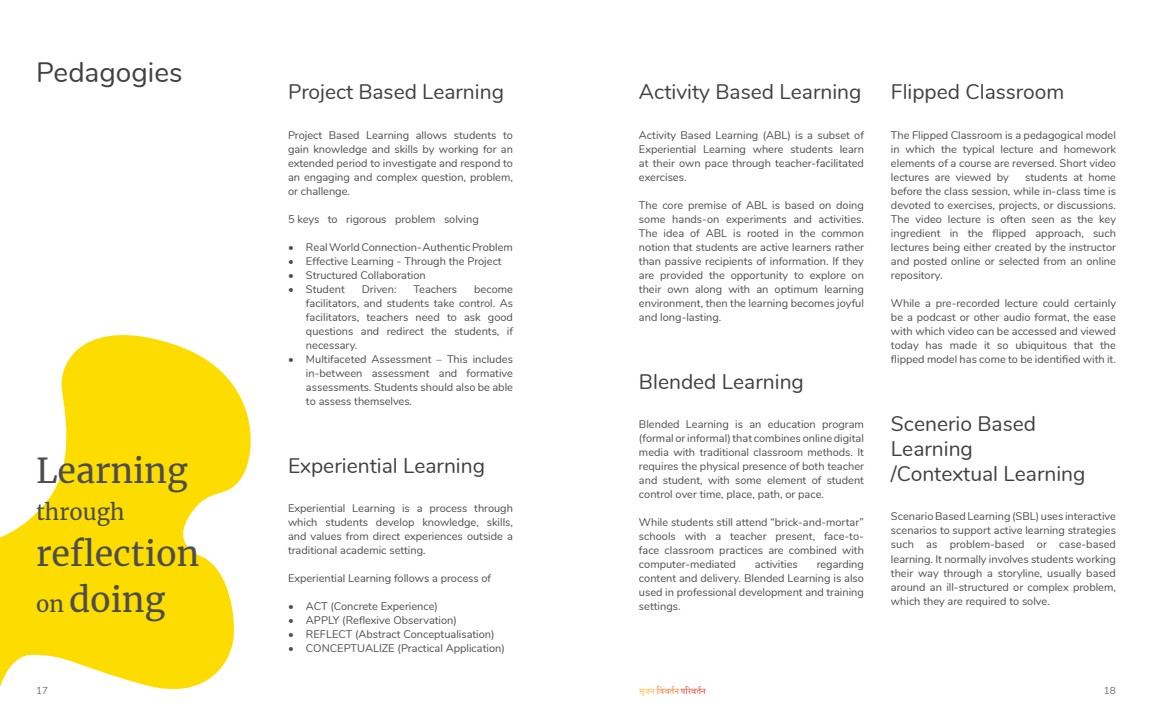
<style>
.page{position:relative;width:1152px;height:720px;background:#fff}
.page>*{position:absolute;margin:0;border:0;box-sizing:border-box;transform-origin:0 0}
.t1{font:34px/46px "Merriweather";color:#4d4d4f}
.t2{font:28px "Nunito";color:#414042}
.t3{font:22px "Merriweather";color:#4d4d4f}
.t4{font:21px/25.2px "Nunito";color:#414042}
.t5{font:11px/14px "Nunito";color:#4d4d4f;text-align:justify}
.t6{font:10px "Nunito";color:#6d6e71}
.t7{font:8px "Martel";letter-spacing:.175em;color:#db3527}
.s1{font-size:22px}
.s2{color:#fcb52b}
.s3{color:#ec7423}
</style>
<div class="page">
<svg style="left:0;top:335px;width:251px;height:355px;fill:#fddd00"></svg>
<h2 class="t2" style="left:36px;top:52px;width:148px">Pedagogies</h2>
<h1 class="t1" style="left:36px;top:447px;width:153px">Learning</h1>
<h3 class="t3" style="left:36px;top:497px;width:90px">through</h3>
<h1 class="t1" style="left:36px;top:530px;width:165px">reflection <span class="s1">on</span> doing</h1>
<h3 class="t4" style="left:288px;top:78px;width:218px">Project Based Learning</h3>
<p class="t5" style="left:288px;top:127px;width:227px">Project Based Learning allows students to gain knowledge and skills by working for an extended period to investigate and respond to an engaging and complex question, problem, or challenge.</p>
<p class="t5" style="left:288px;top:211px;width:192px">5 keys to rigorous problem solving</p>
<p class="t5" style="left:288px;top:239px;width:226px">• Real World Connection-Authentic Problem</p>
<p class="t5" style="left:288px;top:253px;width:215px">• Effective Learning - Through the Project</p>
<p class="t5" style="left:288px;top:267px;width:139px">• Structured Collaboration</p>
<p class="t5" style="left:288px;top:281px;width:58px">• Student</p>
<p class="t5" style="left:362px;top:281px;width:36px">Driven:</p>
<p class="t5" style="left:413px;top:281px;width:45px">Teachers</p>
<p class="t5" style="left:306px;top:281px;width:209px;text-indent:168px">become facilitators, and students take control. As facilitators, teachers need to ask good questions and redirect the students, if necessary.</p>
<p class="t5" style="left:306px;top:351px;width:209px;text-indent:-18px">• Multifaceted Assessment – This includes in-between assessment and formative assessments. Students should also be able to assess themselves.</p>
<h3 class="t4" style="left:288px;top:452px;width:199px">Experiential Learning</h3>
<p class="t5" style="left:288px;top:501px;width:227px">Experiential Learning is a process through which students develop knowledge, skills, and values from direct experiences outside a traditional academic setting.</p>
<p class="t5" style="left:288px;top:571px;width:205px">Experiential Learning follows a process of</p>
<p class="t5" style="left:288px;top:599px;width:151px">• ACT (Concrete Experience)</p>
<p class="t5" style="left:288px;top:613px;width:170px">• APPLY (Reflexive Observation)</p>
<p class="t5" style="left:288px;top:627px;width:208px">• REFLECT (Abstract Conceptualisation)</p>
<p class="t5" style="left:288px;top:641px;width:218px">• CONCEPTUALIZE (Practical Application)</p>
<h3 class="t4" style="left:639px;top:78px;width:224px">Activity Based Learning</h3>
<h3 class="t4" style="left:891px;top:78px;width:175px">Flipped Classroom</h3>
<p class="t5" style="left:639px;top:127px;width:227px">Activity Based Learning (ABL) is a subset of Experiential Learning where students learn at their own pace through teacher-facilitated exercises.</p>
<p class="t5" style="left:639px;top:197px;width:227px">The core premise of ABL is based on doing some hands-on experiments and activities.<br>The idea of ABL is rooted in the common notion that students are active learners rather than passive recipients of information. If they are provided the opportunity to explore on their own along with an optimum learning environment, then the learning becomes joyful and long-lasting.</p>
<h3 class="t4" style="left:639px;top:368px;width:166px">Blended Learning</h3>
<p class="t5" style="left:639px;top:417px;width:227px">Blended Learning is an education program (formal or informal) that combines online digital media with traditional classroom methods. It requires the physical presence of both teacher and student, with some element of student control over time, place, path, or pace.</p>
<p class="t5" style="left:639px;top:515px;width:227px">While students still attend “brick-and-mortar” schools with a teacher present, face-to&shy;face classroom practices are combined with computer-mediated</p>
<p class="t5" style="left:639px;top:557px;width:227px;text-indent:178px">regarding content and delivery. Blended Learning is also used in professional development and training settings.</p>
<p class="t5" style="left:755px;top:557px;width:44px">activities</p>
<p class="t5" style="left:891px;top:127px;width:227px">The Flipped Classroom is a pedagogical model in which the typical lecture and homework elements of a course are reversed. Short video lectures are viewed by</p>
<p class="t5" style="left:891px;top:169px;width:227px;text-indent:134px">students at home before the class session, while in-class time is devoted to exercises, projects, or discussions.<br>The video lecture is often seen as the key ingredient in the flipped approach, such lectures being either created by the instructor and posted online or selected from an online repository.</p>
<p class="t5" style="left:891px;top:295px;width:227px">While a pre-recorded lecture could certainly be a podcast or other audio format, the ease with which video can be accessed and viewed today has made it so ubiquitous that the flipped model has come to be identified with it.</p>
<h3 class="t4" style="left:891px;top:410px;width:196px">Scenerio Based<br>Learning<br>/Contextual Learning</h3>
<p class="t5" style="left:891px;top:509px;width:227px">Scenario Based Learning (SBL) uses interactive scenarios to support active learning strategies such as problem-based or case-based learning. It normally involves students working their way through a storyline, usually based around an ill-structured or complex problem, which they are required to solve.</p>
<p class="t6" style="left:36px;top:683px;width:13px">17</p>
<p class="t7" style="left:639px;top:687px;width:68px"><span class="s2">सृजन</span> <span class="s3">विवर््तन</span> परिवर््तन</p>
<p class="t6" style="left:1104px;top:683px;width:13px">18</p>
</div>
